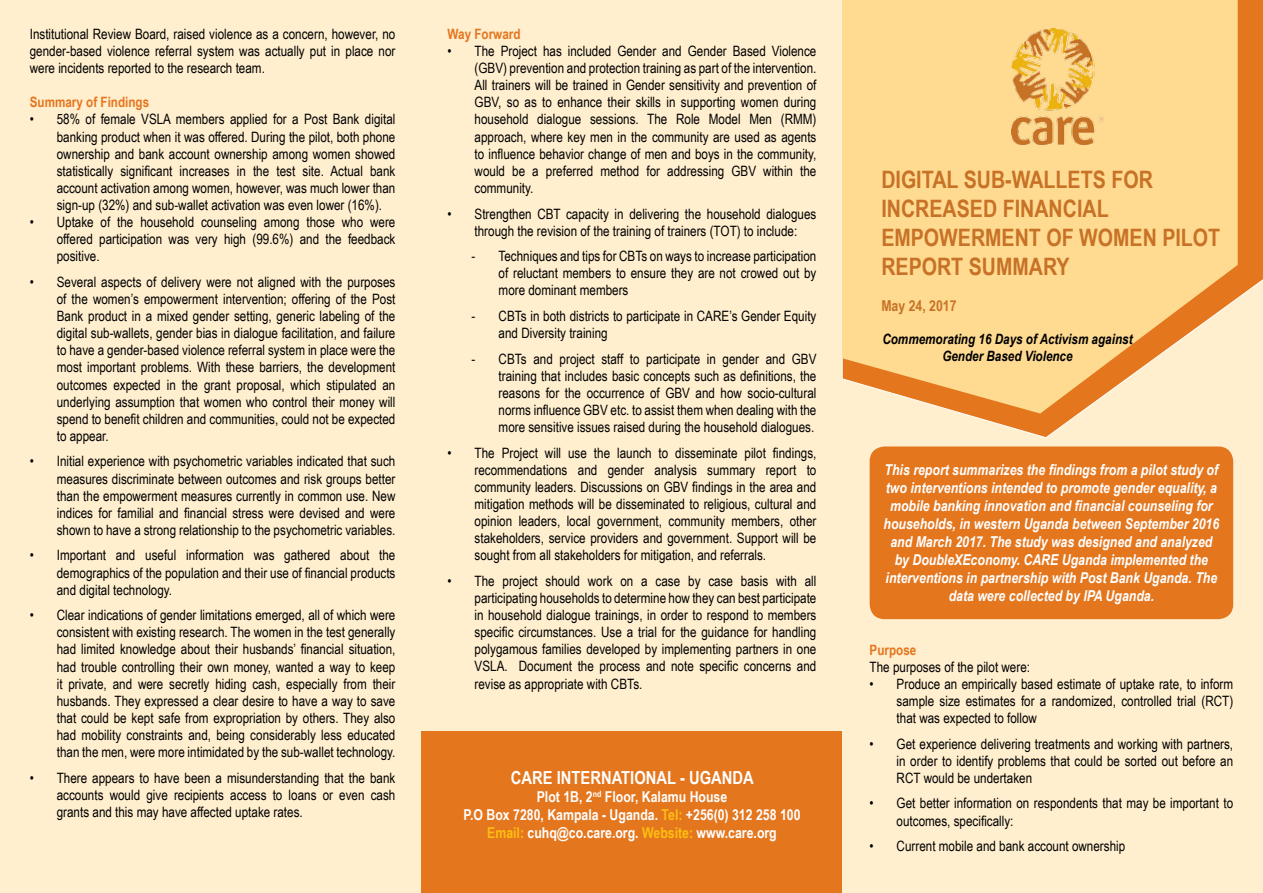
<style>
.page{position:relative;width:1263px;height:893px;background:#ffefcf}
.page>*{position:absolute;margin:0;border:0;box-sizing:border-box;transform-origin:0 0}
.t1{font:700 24px/28.8px "Arial Narrow";color:#c77226}
.t2{font:700 18px "Arial Narrow";color:#fff}
.t3{font:italic 700 15px/18px "Arial Narrow";color:#fff;text-align:center}
.t4{font:700 15px/18px "Arial Narrow";color:#fff;text-align:center}
.t5{font:700 15px "Arial Narrow";color:#c77226}
.t6{font:14.25px/17.1px "Arial Narrow";color:#000;text-align:justify}
.t7{font:italic 700 14.25px/17.1px "Arial Narrow";color:#000;text-align:center}
.t8{font:700 14.25px "Arial Narrow";color:#e4761e}
.s1{color:#febe10}
</style>
<div class="page">
<div style="left:421px;top:731px;width:421px;height:162px;background:#e4761e"></div>
<svg style="left:963px;top:0;width:300px;height:438px"></svg>
<svg style="left:842px;top:0;width:396px;height:414px;background:#fdd68f"></svg>
<img style="left:1011px;top:29px;width:92px;height:116px">
<div style="left:870px;top:446px;width:363px;height:173px;background:#e4761e;border-radius:15px"></div>
<p class="t6" style="left:30px;top:25px;width:367px">Institutional Review Board, raised violence as a concern, however, no gender-based violence referral system was actually put in place nor were incidents reported to the research team.</p>
<p class="t8" style="left:30px;top:92px;width:121px">Summary of Findings</p>
<p class="t6" style="left:57px;top:110px;width:340px;text-indent:-27px">• 58% of female VSLA members applied for a Post Bank digital banking product when it was offered. During the pilot, both phone ownership and bank account ownership among women showed statistically significant increases in the test site. Actual bank account activation among women, however, was much lower than sign-up (32%) and sub-wallet activation was even lower (16%).</p>
<p class="t6" style="left:57px;top:213px;width:340px;text-indent:-27px">• Uptake of the household counseling among those who were offered participation was very high (99.6%) and the feedback positive.</p>
<p class="t6" style="left:57px;top:273px;width:340px;text-indent:-27px">• Several aspects of delivery were not aligned with the purposes of the women’s empowerment intervention; offering of the Post Bank product in a mixed gender setting, generic labeling of the digital sub-wallets, gender bias in dialogue facilitation, and failure to have a gender-based violence referral system in place were the most important problems. With these barriers, the development outcomes expected in the grant proposal, which stipulated an underlying assumption that women who control their money will spend to benefit children and communities, could not be expected to appear.</p>
<p class="t6" style="left:57px;top:452px;width:340px;text-indent:-27px">• Initial experience with psychometric variables indicated that such measures discriminate between outcomes and risk groups better than the empowerment measures currently in common use. New indices for familial and financial stress were devised and were shown to have a strong relationship to the psychometric variables.</p>
<p class="t6" style="left:57px;top:546px;width:340px;text-indent:-27px">• Important and useful information was gathered about the demographics of the population and their use of financial products and digital technology.</p>
<p class="t6" style="left:57px;top:606px;width:340px;text-indent:-27px">• Clear indications of gender limitations emerged, all of which were consistent with existing research. The women in the test generally had limited knowledge about their husbands’ financial situation, had trouble controlling their own money, wanted a way to keep it private, and were secretly hiding cash, especially from their husbands. They expressed a clear desire to have a way to save that could be kept safe from expropriation by others. They also had mobility constraints and, being considerably less educated than the men, were more intimidated by the sub-wallet technology.</p>
<p class="t6" style="left:57px;top:768px;width:340px;text-indent:-27px">• There appears to have been a misunderstanding that the bank accounts would give recipients access to loans or even cash grants and this may have affected uptake rates.</p>
<p class="t8" style="left:448px;top:23px;width:74px">Way Forward</p>
<p class="t6" style="left:475px;top:42px;width:343px;text-indent:-27px">• The Project has included Gender and Gender Based Violence (GBV) prevention and protection training as part of the intervention.<br>All trainers will be trained in Gender sensitivity and prevention of GBV, so as to enhance their skills in supporting women during household dialogue sessions. The Role Model Men (RMM) approach, where key men in the community are used as agents to influence behavior change of men and boys in the community, would be a preferred method for addressing GBV within the community.</p>
<p class="t6" style="left:448px;top:204px;width:370px;text-align:center">• Strengthen CBT capacity in delivering the household dialogues through the revision of the training of trainers (TOT) to include:</p>
<p class="t6" style="left:499px;top:247px;width:319px;text-indent:-27px">- Techniques and tips for CBTs on ways to increase participation of reluctant members to ensure they are not crowed out by more dominant members</p>
<p class="t6" style="left:499px;top:307px;width:319px;text-indent:-27px">- CBTs in both districts to participate in CARE’s Gender Equity and Diversity training</p>
<p class="t6" style="left:499px;top:350px;width:319px;text-indent:-27px">- CBTs and project staff to participate in gender and GBV training that includes basic concepts such as definitions, the reasons for the occurrence of GBV and how socio-cultural norms influence GBV etc. to assist them when dealing with the more sensitive issues raised during the household dialogues.</p>
<p class="t6" style="left:475px;top:444px;width:343px;text-indent:-27px">• The Project will use the launch to disseminate pilot findings, recommendations and gender analysis summary report to community leaders. Discussions on GBV findings in the area and mitigation methods will be disseminated to religious, cultural and opinion leaders, local government, community members, other stakeholders, service providers and government. Support will be sought from all stakeholders for mitigation, and referrals.</p>
<p class="t6" style="left:475px;top:572px;width:343px;text-indent:-27px">• The project should work on a case by case basis with all participating households to determine how they can best participate in household dialogue trainings, in order to respond to members specific circumstances. Use a trial for the guidance for handling polygamous families developed by implementing partners in one VSLA. Document the process and note specific concerns and revise as appropriate with CBTs.</p>
<p class="t2" style="left:511px;top:764px;width:244px">CARE INTERNATIONAL - UGANDA</p>
<p class="t4" style="left:463px;top:787px;width:338px">Plot 1B, 2<sup>nd</sup> Floor, Kalamu House<br>P.O Box 7280, Kampala - Uganda. <span class="s1">Tel:</span> +256(0) 312 258 100<br><span class="s1">Email:</span> cuhq@co.care.org. <span class="s1">Website:</span> www.care.org</p>
<h1 class="t1" style="left:881px;top:164px;width:340px">DIGITAL SUB-WALLETS FOR<br>INCREASED FINANCIAL<br>EMPOWERMENT OF WOMEN PILOT<br>REPORT SUMMARY</h1>
<p class="t5" style="left:881px;top:294px;width:77px">May 24, 2017</p>
<p class="t7" style="left:882px;top:330px;width:252px">Commemorating 16 Days of Activism against<br>Gender Based Violence</p>
<p class="t3" style="left:883px;top:460px;width:337px">This report summarizes the findings from a pilot study of two interventions intended to promote gender equality, a mobile banking innovation and financial counseling for households, in western Uganda between September 2016 and March 2017. The study was designed and analyzed by DoubleXEconomy. CARE Uganda implemented the interventions in partnership with Post Bank Uganda. The data were collected by IPA Uganda.</p>
<p class="t8" style="left:870px;top:639px;width:48px">Purpose</p>
<p class="t6" style="left:870px;top:658px;width:162px">The purposes of the pilot were:</p>
<p class="t6" style="left:897px;top:675px;width:338px;text-indent:-27px">• Produce an empirically based estimate of uptake rate, to inform sample size estimates for a randomized, controlled trial (RCT) that was expected to follow</p>
<p class="t6" style="left:897px;top:734px;width:338px;text-indent:-27px">• Get experience delivering treatments and working with partners, in order to identify problems that could be sorted out before an RCT would be undertaken</p>
<p class="t6" style="left:897px;top:794px;width:338px;text-indent:-27px">• Get better information on respondents that may be important to outcomes, specifically:</p>
<p class="t6" style="left:870px;top:837px;width:257px">• Current mobile and bank account ownership</p>
</div>
